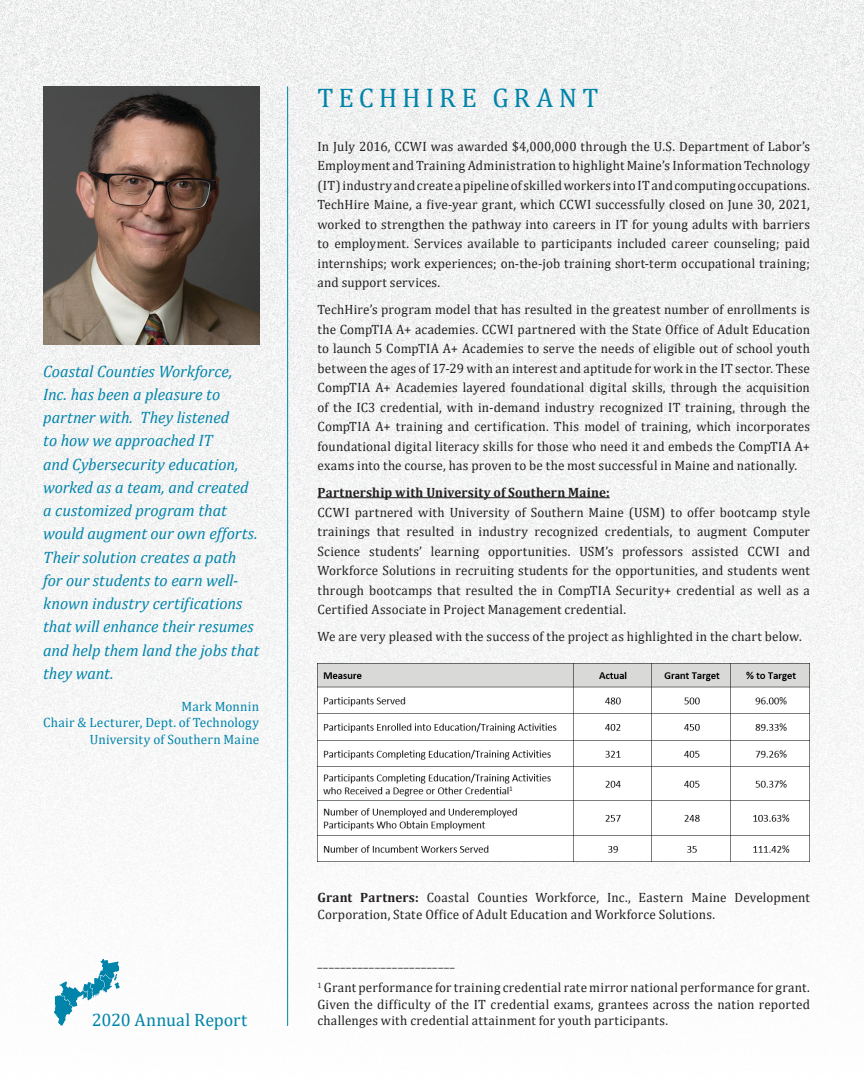
<style>
.page{position:relative;width:864px;height:1080px;background:#fff}
.page>*{position:absolute;margin:0;border:0;box-sizing:border-box;transform-origin:0 0}
.t1{font:27px "Cambria";letter-spacing:.18em;color:#0084aa}
.t2{font:18px "Cambria";color:#0084aa}
.t3{font:italic 16.5px/23.2px "Cambria";letter-spacing:-.005em;color:#0084aa}
.t4{font:13.5px/19.5px "Cambria";letter-spacing:.015em;color:#231f20;text-align:justify}
.t5{font:13.5px/16.2px "Cambria";letter-spacing:.015em;color:#0084aa;text-align:right}
.t6{font:700 13.5px "Cambria";letter-spacing:.015em;color:#231f20}
.s1{font-weight:700}
</style>
<div class="page">
<img style="left:0;top:0;width:864px;height:1026px">
<svg style="left:54px;top:959px;width:66px;height:67px"></svg>
<hr style="left:287px;top:86px;width:1px;height:940px;background:#0084aa">
<hr style="left:318px;top:497px;width:292px;height:1px;background:#231f20">
<img style="left:43px;top:86px;width:216px;height:259px">
<img style="left:318px;top:664px;width:492px;height:197px">
<p class="t3" style="left:43px;top:359px;width:217px">Coastal Counties Workforce,<br>Inc. has been a pleasure to partner with. They listened<br>to how we approached IT<br>and Cybersecurity education, worked as a team, and created a customized program that would augment our own efforts.<br>Their solution creates a path for our students to earn well&shy;known industry certifications that will enhance their resumes and help them land the jobs that they want.</p>
<p class="t5" style="left:181px;top:698px;width:79px">Mark Monnin</p>
<p class="t5" style="left:43px;top:715px;width:218px">Chair &amp; Lecturer, Dept. of Technology<br>University of Southern Maine</p>
<p class="t1" style="left:318px;top:82px;width:283px">TECHHIRE GRANT</p>
<p class="t4" style="left:318px;top:136px;width:494px">In July 2016, CCWI was awarded $4,000,000 through the U.S. Department of Labor’s Employment and Training Administration to highlight Maine’s Information Technology (IT) industry and create a pipeline of skilled workers into IT and computing occupations.<br>TechHire Maine, a five-year grant, which CCWI successfully closed on June 30, 2021, worked to strengthen the pathway into careers in IT for young adults with barriers to employment. Services available to participants included career counseling; paid internships; work experiences; on-the-job training short-term occupational training; and support services.</p>
<p class="t4" style="left:318px;top:300px;width:494px">TechHire’s program model that has resulted in the greatest number of enrollments is the CompTIA A+ academies. CCWI partnered with the State Office of Adult Education to launch 5 CompTIA A+ Academies to serve the needs of eligible out of school youth between the ages of 17-29 with an interest and aptitude for work in the IT sector. These CompTIA A+ Academies layered foundational digital skills, through the acquisition of the IC3 credential, with in-demand industry recognized IT training, through the CompTIA A+ training and certification. This model of training, which incorporates foundational digital literacy skills for those who need it and embeds the CompTIA A+ exams into the course, has proven to be the most successful in Maine and nationally.</p>
<p class="t6" style="left:318px;top:483px;width:294px">Partnership with University of Southern Maine:</p>
<p class="t4" style="left:318px;top:502px;width:494px">CCWI partnered with University of Southern Maine (USM) to offer bootcamp style trainings that resulted in industry recognized credentials, to augment Computer Science students’ learning opportunities. USM’s professors assisted CCWI and Workforce Solutions in recruiting students for the opportunities, and students went through bootcamps that resulted the in CompTIA Security+ credential as well as a Certified Associate in Project Management credential.</p>
<p class="t4" style="left:318px;top:627px;width:486px">We are very pleased with the success of the project as highlighted in the chart below.</p>
<p class="t2" style="left:92px;top:1009px;width:157px">2020 Annual Report</p>
<p class="t4" style="left:318px;top:889px;width:494px;line-height:16.5px"><span class="s1">Grant Partners:</span> Coastal Counties Workforce, Inc., Eastern Maine Development<br>Corporation, State Office of Adult Education and Workforce Solutions.</p>
<p class="t4" style="left:318px;top:952px;width:139px">________________________</p>
<p class="t4" style="left:318px;top:979px;width:494px;line-height:16.5px"><sup>1</sup> Grant performance for training credential rate mirror national performance for grant.<br>Given the difficulty of the IT credential exams, grantees across the nation reported challenges with credential attainment for youth participants.</p>
</div>
